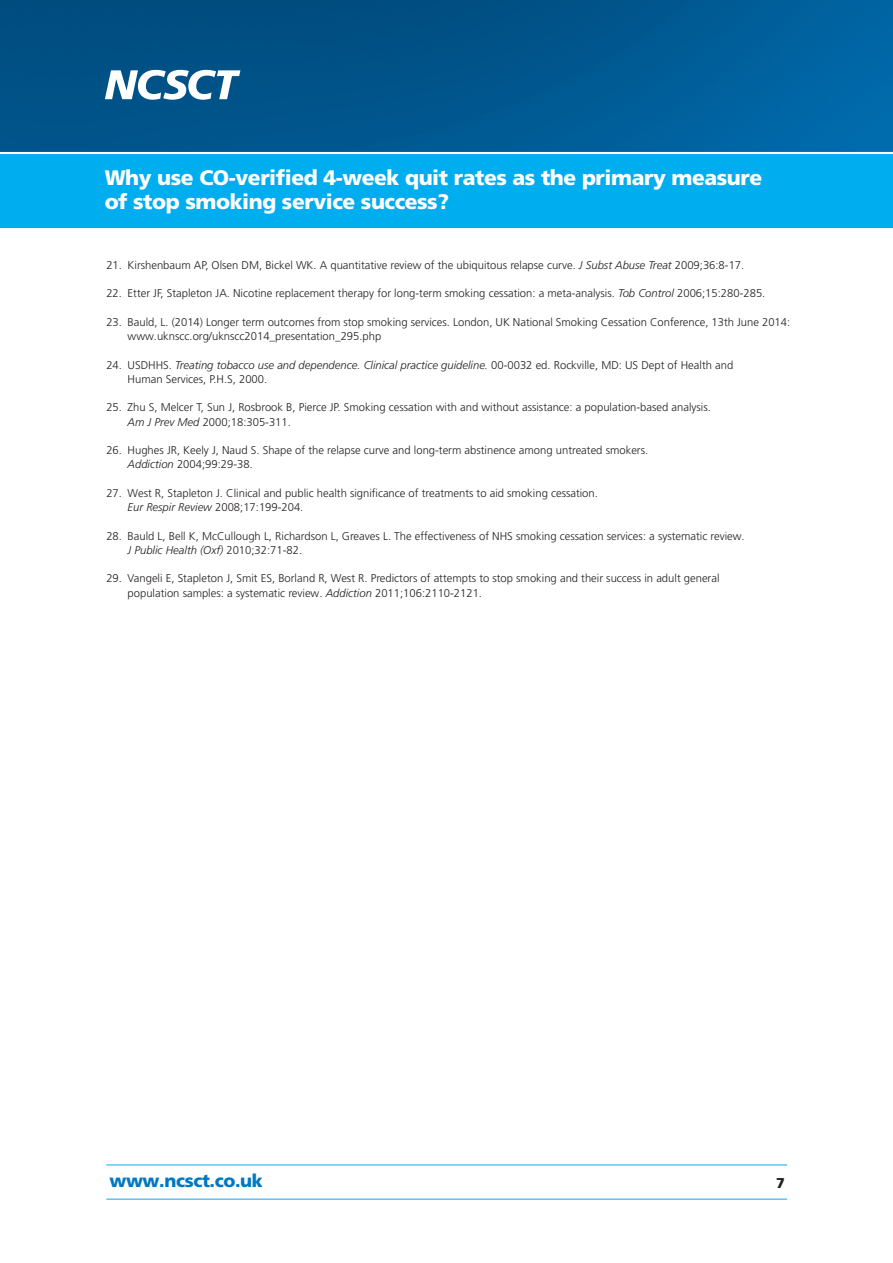
<style>
.page{position:relative;width:893px;height:1263px;background:#fff}
.page>*{position:absolute;margin:0;border:0;box-sizing:border-box;transform-origin:0 0}
.t1{font:900 21px/24px "Frutiger LT Pro";letter-spacing:-.02em;color:#fff}
.t2{font:900 18px "Frutiger LT Pro";letter-spacing:-.02em;color:#0079c2}
.t3{font:900 14.25px "Frutiger LT Pro";color:#231f20}
.t4{font:300 11.25px/14.2px "Frutiger LT Pro";color:#231f20}
.s1{font-style:italic}
</style>
<div class="page">
<div style="left:0;top:0;width:892px;height:227px;background:#00aeef"></div>
<hr style="left:106px;top:1165px;width:681px;height:1px;background:#00aeef">
<hr style="left:106px;top:1199px;width:681px;height:1px;background:#00aeef">
<img style="left:0;top:0;width:892px;height:152px">
<svg style="left:105px;top:70px;width:135px;height:30px;background:#7ea7c2"></svg>
<hr style="left:0;top:152px;width:892px;height:2px;background:#fff">
<h1 class="t1" style="left:105px;top:168px;width:659px">Why use CO-verified 4-week quit rates as the primary measure of stop smoking service success?</h1>
<p class="t4" style="left:106px;top:259px;width:639px">21. Kirshenbaum AP, Olsen DM, Bickel WK. A quantitative review of the ubiquitous relapse curve. <span class="s1">J Subst Abuse Treat</span> 2009;36:8-17.</p>
<p class="t4" style="left:106px;top:288px;width:660px">22. Etter JF, Stapleton JA. Nicotine replacement therapy for long-term smoking cessation: a meta-analysis. <span class="s1">Tob Control</span> 2006;15:280-285.</p>
<p class="t4" style="left:128px;top:316px;width:664px;text-indent:-21px">23. Bauld, L. (2014) Longer term outcomes from stop smoking services. London, UK National Smoking Cessation Conference, 13th June 2014: www.uknscc.org/uknscc2014_presentation_295.php</p>
<p class="t4" style="left:128px;top:359px;width:607px;text-indent:-21px">24. USDHHS. <span class="s1">Treating tobacco use and dependence. Clinical practice guideline.</span> 00-0032 ed. Rockville, MD: US Dept of Health and<br>Human Services, P.H.S, 2000.</p>
<p class="t4" style="left:128px;top:402px;width:585px;text-indent:-21px">25. Zhu S, Melcer T, Sun J, Rosbrook B, Pierce JP. Smoking cessation with and without assistance: a population-based analysis.<br><span class="s1">Am J Prev Med</span> 2000;18:305-311.</p>
<p class="t4" style="left:128px;top:444px;width:522px;text-indent:-21px">26. Hughes JR, Keely J, Naud S. Shape of the relapse curve and long-term abstinence among untreated smokers.<br><span class="s1">Addiction</span> 2004;99:29-38.</p>
<p class="t4" style="left:128px;top:487px;width:472px;text-indent:-21px">27. West R, Stapleton J. Clinical and public health significance of treatments to aid smoking cessation.<br><span class="s1">Eur Respir Review</span> 2008;17:199-204.</p>
<p class="t4" style="left:128px;top:530px;width:618px;text-indent:-21px">28. Bauld L, Bell K, McCullough L, Richardson L, Greaves L. The effectiveness of NHS smoking cessation services: a systematic review.<br><span class="s1">J Public Health (Oxf)</span> 2010;32:71-82.</p>
<p class="t4" style="left:128px;top:573px;width:593px;text-indent:-21px">29. Vangeli E, Stapleton J, Smit ES, Borland R, West R. Predictors of attempts to stop smoking and their success in adult general population samples: a systematic review. <span class="s1">Addiction</span> 2011;106:2110-2121.</p>
<h2 class="t2" style="left:109px;top:1174px;width:155px">www.ncsct.co.uk</h2>
<p class="t3" style="left:776px;top:1178px;width:10px">7</p>
</div>
